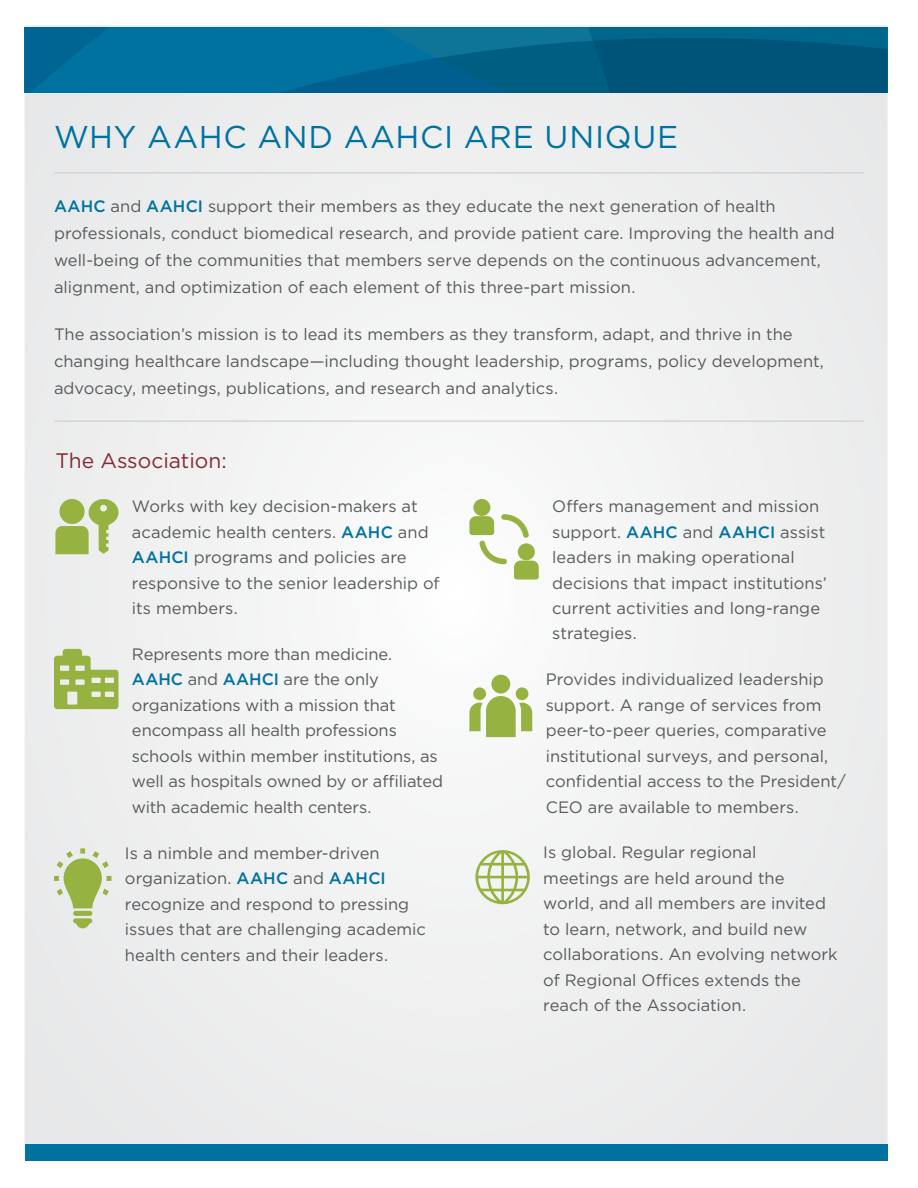
<style>
.page{position:relative;width:918px;height:1188px;background:#fff}
.page>*{position:absolute;margin:0;border:0;box-sizing:border-box;transform-origin:0 0}
.t1{font:31.5px "Gotham";letter-spacing:.02em;color:#00729f}
.t2{font:21px "Gotham";color:#842b37}
.t3{font:16.5px/25.5px "Gotham";color:#58595b}
.s1{font-weight:500;color:#00729f}
</style>
<div class="page">
<div style="left:25px;top:26px;width:863px;height:1119px;background:#efeff0"></div>
<svg style="left:25px;top:27px;width:863px;height:65px;background:#01658e"></svg>
<div style="left:25px;top:1145px;width:863px;height:16px;background:#00729f"></div>
<svg style="left:55px;top:499px;width:63px;height:55px;background:#b5c77f"></svg>
<svg style="left:54px;top:649px;width:64px;height:60px;background:#b1c477"></svg>
<div style="left:516px;top:687px;width:12px;height:13px;background:#96b241;border-radius:50%"></div>
<div style="left:473px;top:687px;width:13px;height:13px;background:#96b241;border-radius:50%"></div>
<div style="left:491px;top:675px;width:19px;height:19px;background:#96b241;border-radius:50%"></div>
<svg style="left:469px;top:696px;width:63px;height:41px"></svg>
<svg style="left:475px;top:850px;width:55px;height:54px"></svg>
<div style="left:473px;top:499px;width:17px;height:17px;background:#96b241;border-radius:50%"></div>
<svg style="left:469px;top:514px;width:70px;height:66px"></svg>
<svg style="left:73px;top:918px;width:19px;height:10px"></svg>
<div style="left:73px;top:911px;width:19px;height:5px;background:#96b241;border-radius:2px"></div>
<svg style="left:54px;top:848px;width:57px;height:60px;background:#c1cf98"></svg>
<hr style="left:54px;top:173px;width:810px;height:1px;background:#c7c8ca">
<hr style="left:54px;top:421px;width:810px;height:1px;background:#c7c8ca">
<h1 class="t1" style="left:54px;top:116px;width:626px">WHY AAHC AND AAHCI ARE UNIQUE</h1>
<p class="t3" style="left:54px;top:192px;width:782px;line-height:27px"><span class="s1">AAHC</span> and <span class="s1">AAHCI</span> support their members as they educate the next generation of health professionals, conduct biomedical research, and provide patient care. Improving the health and well-being of the communities that members serve depends on the continuous advancement, alignment, and optimization of each element of this three-part mission.</p>
<p class="t3" style="left:54px;top:321px;width:771px;line-height:27px">The association’s mission is to lead its members as they transform, adapt, and thrive in the changing healthcare landscape—including thought leadership, programs, policy development, advocacy, meetings, publications, and research and analytics.</p>
<p class="t2" style="left:56px;top:447px;width:173px">The Association:</p>
<p class="t3" style="left:132px;top:493px;width:309px">Works with key decision-makers at academic health centers. <span class="s1">AAHC</span> and<br><span class="s1">AAHCI</span> programs and policies are responsive to the senior leadership of its members.</p>
<p class="t3" style="left:132px;top:641px;width:313px">Represents more than medicine.<br><span class="s1">AAHC</span> and <span class="s1">AAHCI</span> are the only organizations with a mission that encompass all health professions schools within member institutions, as well as hospitals owned by or affiliated with academic health centers.</p>
<p class="t3" style="left:125px;top:840px;width:302px">Is a nimble and member-driven organization. <span class="s1">AAHC</span> and <span class="s1">AAHCI </span>recognize and respond to pressing issues that are challenging academic health centers and their leaders.</p>
<p class="t3" style="left:552px;top:493px;width:276px">Offers management and mission support. <span class="s1">AAHC</span> and <span class="s1">AAHCI</span> assist leaders in making operational decisions that impact institutions’ current activities and long-range strategies.</p>
<p class="t3" style="left:546px;top:666px;width:301px">Provides individualized leadership support. A range of services from peer-to-peer queries, comparative institutional surveys, and personal, confidential access to the President/ CEO are available to members.</p>
<p class="t3" style="left:543px;top:840px;width:296px">Is global. Regular regional<br>meetings are held around the world, and all members are invited to learn, network, and build new collaborations. An evolving network of Regional Offices extends the reach of the Association.</p>
</div>
